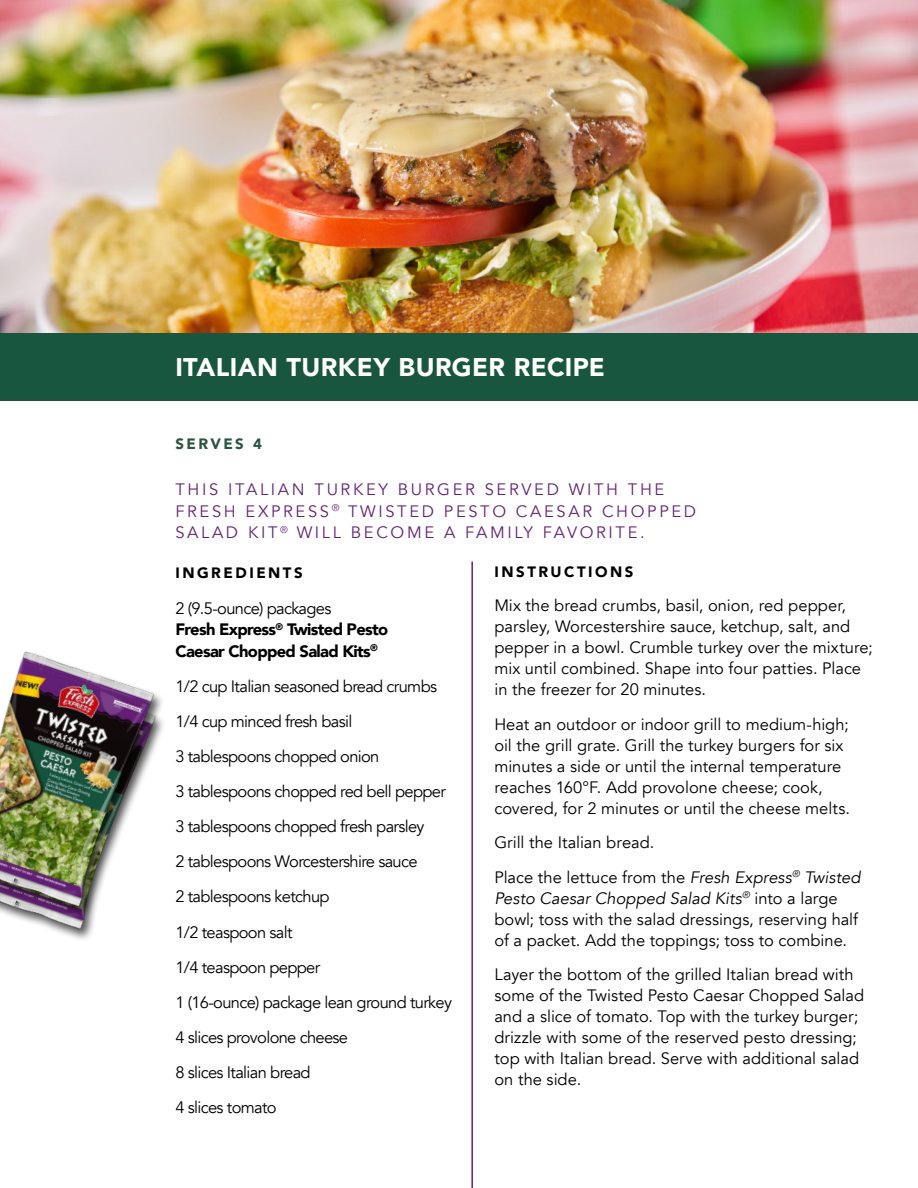
<style>
.page{position:relative;width:918px;height:1188px;background:#fff}
.page>*{position:absolute;margin:0;border:0;box-sizing:border-box;transform-origin:0 0}
.t1{font:900 25.5px "Avenir";letter-spacing:.015em;color:#fff}
.t2{font:16.5px/21px "Avenir";color:#000}
.t3{font:16.5px/35.1px "Avenir";letter-spacing:-.04em;color:#000}
.t4{font:16.5px/21.6px "Avenir";letter-spacing:.16em;color:#652177}
.t5{font:900 16.5px/21.6px "Avenir";letter-spacing:-.04em;color:#000}
.t6{font:900 15px "Avenir";letter-spacing:.17em;color:#000}
.t7{font:900 15px "Avenir";letter-spacing:.16em;color:#2a5542}
.s1{font-style:italic}
.s2{font-weight:400}
</style>
<div class="page">
<div style="left:0;top:332px;width:918px;height:69px;background:#185640"></div>
<img style="left:0;top:0;width:918px;height:332px">
<hr style="left:471px;top:562px;width:2px;height:626px;background:#652177">
<img style="left:31px;top:922px;width:63px;height:17px">
<img style="left:0;top:651px;width:163px;height:271px">
<h1 class="t1" style="left:175px;top:357px;width:431px">ITALIAN TURKEY BURGER RECIPE</h1>
<p class="t7" style="left:175px;top:438px;width:88px">SERVES 4</p>
<p class="t4" style="left:175px;top:480px;width:522px">THIS ITALIAN TURKEY BURGER SERVED WITH THE<br>FRESH EXPRESS <sup>®</sup> TWISTED PESTO CAESAR CHOPPED<br>SALAD KIT <sup>®</sup> WILL BECOME A FAMILY FAVORITE.</p>
<p class="t6" style="left:494px;top:566px;width:141px">INSTRUCTIONS</p>
<p class="t2" style="left:494px;top:597px;width:380px">Mix the bread crumbs, basil, onion, red pepper, parsley, Worcestershire sauce, ketchup, salt, and pepper in a bowl. Crumble turkey over the mixture; mix until combined. Shape into four patties. Place in the freezer for 20 minutes.</p>
<p class="t2" style="left:494px;top:715px;width:357px">Heat an outdoor or indoor grill to medium-high; oil the grill grate. Grill the turkey burgers for six minutes a side or until the internal temperature reaches 160°F. Add provolone cheese; cook, covered, for 2 minutes or until the cheese melts.</p>
<p class="t2" style="left:494px;top:827px;width:368px;line-height:34.5px">Grill the Italian bread.<br>Place the lettuce from the <span class="s1">Fresh Express</span><sup>®</sup> <span class="s1">Twisted</span></p>
<p class="t2" style="left:494px;top:889px;width:365px"><span class="s1">Pesto Caesar Chopped Salad Kits</span><sup>®</sup> into a large bowl; toss with the salad dressings, reserving half of a packet. Add the toppings; toss to combine.</p>
<p class="t2" style="left:494px;top:966px;width:371px">Layer the bottom of the grilled Italian bread with some of the Twisted Pesto Caesar Chopped Salad and a slice of tomato. Top with the turkey burger; drizzle with some of the reserved pesto dressing; top with Italian bread. Serve with additional salad on the side.</p>
<p class="t6" style="left:175px;top:567px;width:129px">INGREDIENTS</p>
<p class="t5" style="left:175px;top:598px;width:214px"><span class="s2">2 (9.5-ounce) packages<br></span>Fresh Express<sup>®</sup> Twisted Pesto<br>Caesar Chopped Salad Kits<sup>®</sup></p>
<p class="t3" style="left:175px;top:670px;width:278px">1/2 cup Italian seasoned bread crumbs<br>1/4 cup minced fresh basil<br>3 tablespoons chopped onion<br>3 tablespoons chopped red bell pepper<br>3 tablespoons chopped fresh parsley<br>2 tablespoons Worcestershire sauce<br>2 tablespoons ketchup<br>1/2 teaspoon salt<br>1/4 teaspoon pepper<br>1 (16-ounce) package lean ground turkey<br>4 slices provolone cheese<br>8 slices Italian bread<br>4 slices tomato</p>
</div>
